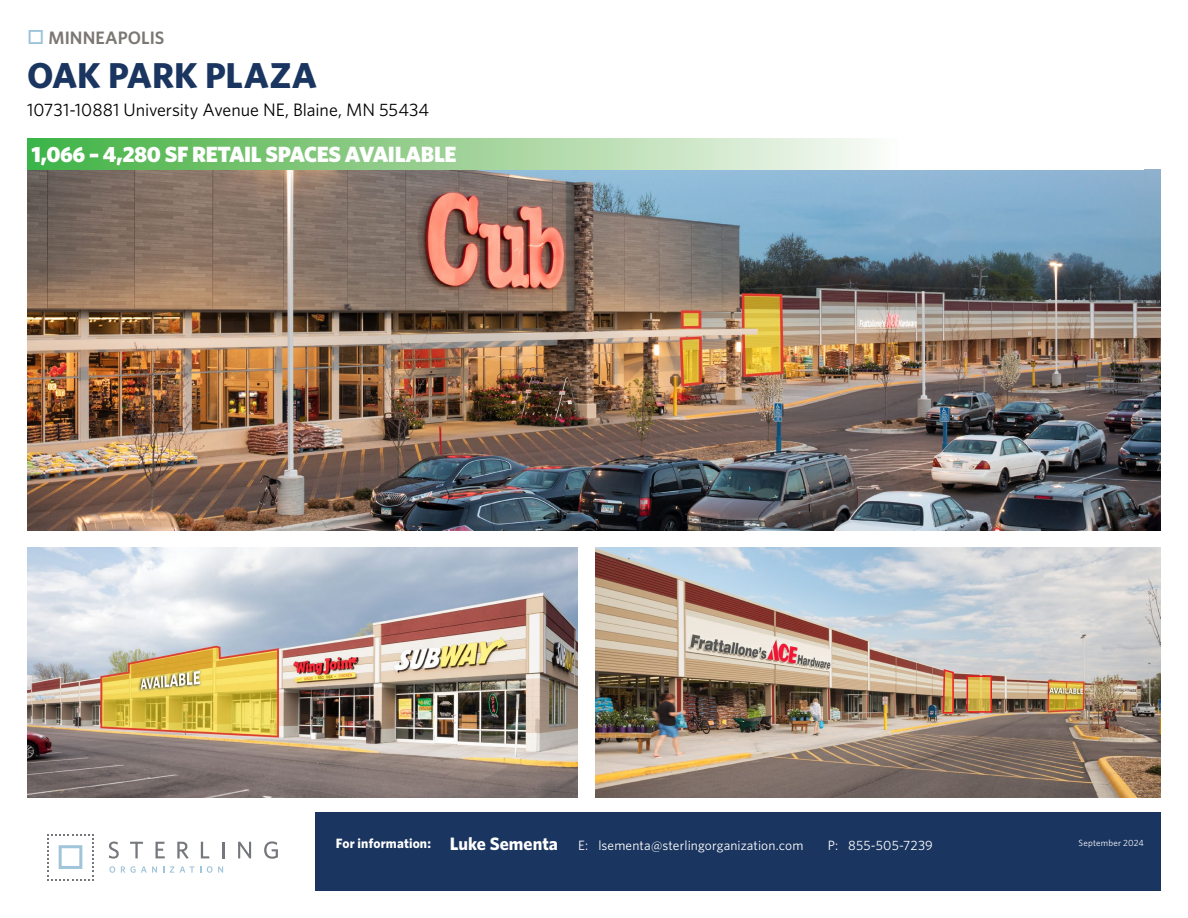
<style>
.page{position:relative;width:1188px;height:918px;background:#fff}
.page>*{position:absolute;margin:0;border:0;box-sizing:border-box;transform-origin:0 0}
.t1{font:700 36px "Whitney";letter-spacing:-.005em;color:#1a355f}
.t2{font:900 22.05px "Whitney";letter-spacing:-.02em;color:#fff}
.t3{font:18px "Whitney";color:#000}
.t4{font:600 18px "Whitney";letter-spacing:.005em;color:#7b7773}
.t5{font:13.5px "Whitney";letter-spacing:.01em;color:#fff}
.t6{font:9px "Whitney";letter-spacing:.025em;color:#fcfeff}
.s1{color:#9bc2da}
.s2{font-weight:700}
.s3{font-weight:700;font-size:18px}
</style>
<div class="page">
<div style="left:315px;top:813px;width:846px;height:78px;background:#1a355f"></div>
<svg style="left:109px;top:842px;width:10px;height:17px"></svg>
<svg style="left:130px;top:842px;width:13px;height:16px"></svg>
<svg style="left:156px;top:842px;width:9px;height:16px"></svg>
<svg style="left:177px;top:842px;width:12px;height:17px"></svg>
<svg style="left:201px;top:842px;width:8px;height:16px"></svg>
<svg style="left:222px;top:842px;width:2px;height:16px"></svg>
<svg style="left:238px;top:842px;width:13px;height:16px"></svg>
<svg style="left:264px;top:841px;width:14px;height:18px"></svg>
<svg style="left:109px;top:866px;width:6px;height:7px"></svg>
<svg style="left:121px;top:866px;width:36px;height:7px"></svg>
<svg style="left:170px;top:866px;width:31px;height:7px"></svg>
<svg style="left:207px;top:866px;width:16px;height:7px"></svg>
<svg style="left:47px;top:834px;width:47px;height:46px"></svg>
<img style="left:27px;top:548px;width:551px;height:250px">
<img style="left:595px;top:548px;width:566px;height:250px">
<img style="left:27px;top:169px;width:1134px;height:361px">
<svg style="left:27px;top:139px;width:846px;height:30px;background:#9bd397"></svg>
<svg style="left:942px;top:668px;width:13px;height:46px"></svg>
<svg style="left:970px;top:679px;width:19px;height:31px"></svg>
<div style="left:967px;top:676px;width:25px;height:37px;border:2px solid #ed1d24"></div>
<h3 class="t4" style="left:27px;top:26px;width:139px"><span class="s1">□</span> MINNEAPOLIS</h3>
<h1 class="t1" style="left:27px;top:51px;width:292px">OAK PARK PLAZA</h1>
<h3 class="t3" style="left:27px;top:98px;width:404px">10731-10881 University Avenue NE, Blaine, MN 55434</h3>
<h2 class="t2" style="left:32px;top:140px;width:426px">1,066 – 4,280 SF RETAIL SPACES AVAILABLE</h2>
<p class="t5" style="left:336px;top:836px;width:469px"><span class="s2">For information:</span> <span class="s3">Luke Sementa</span> E: lsementa@sterlingorganization.com</p>
<p class="t5" style="left:828px;top:836px;width:107px">P: 855-505-7239</p>
<p class="t6" style="left:1079px;top:837px;width:67px">September 2024</p>
</div>
